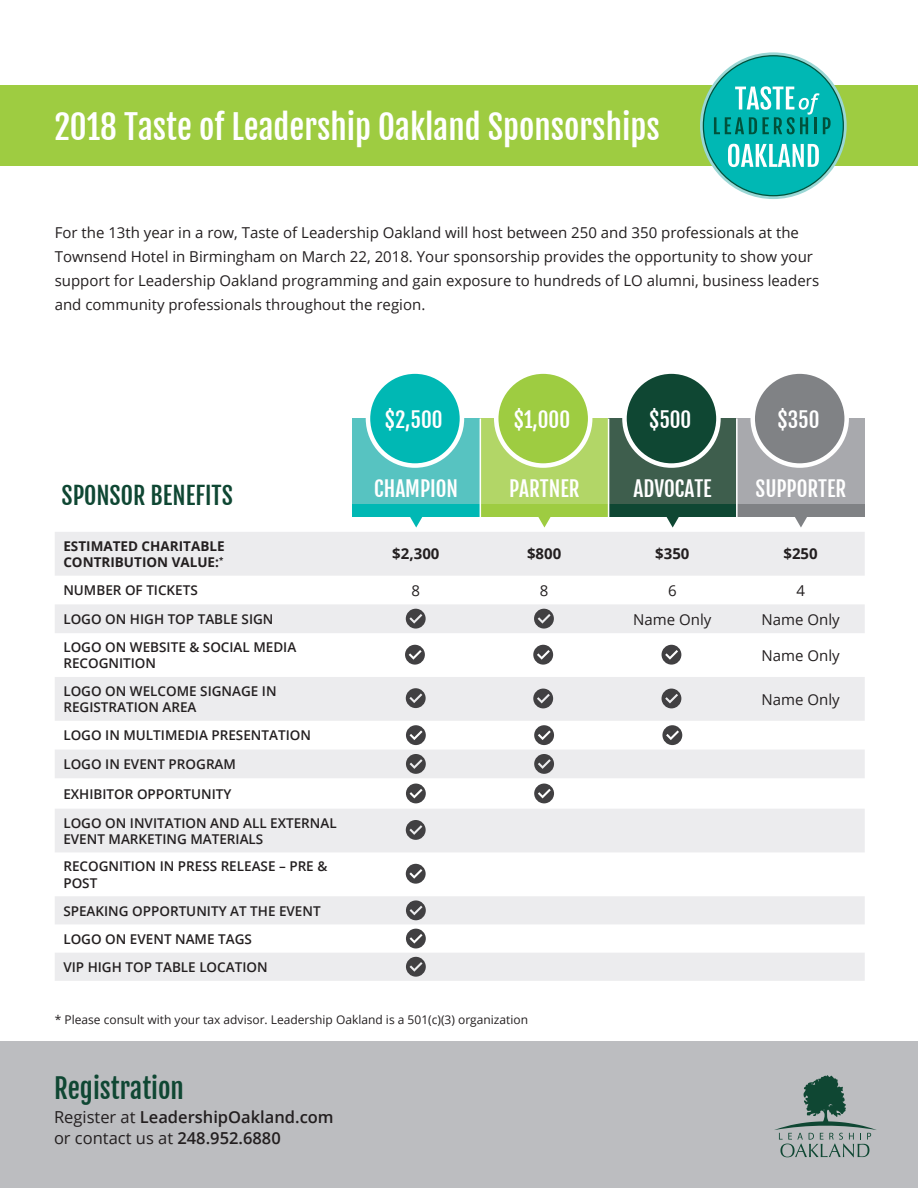
<style>
.page{position:relative;width:918px;height:1188px;background:#fff}
.page>*{position:absolute;margin:0;border:0;box-sizing:border-box;transform-origin:0 0}
.t1{font:33px "Fjalla One";color:#fff}
.t2{font:27px "Fjalla One";color:#0f4733}
.t3{font:24px "Fjalla One";color:#0f4733}
.t4{font:21px "Fjalla One";color:#fff}
.t5{font:600 16.5px/21px "Open Sans";color:#231f20}
.t6{font:15px/24px "Open Sans";color:#231f20}
.t7{font:700 15px "Open Sans";color:#231f20}
.t8{font:600 13.5px/16.2px "Open Sans";color:#231f20}
.t9{font:700 13.5px/16.2px "Open Sans";color:#231f20}
.t10{font:12px "Open Sans";color:#231f20}
.s1{font-weight:400}
</style>
<div class="page">
<div style="left:0;top:85px;width:918px;height:81px;background:#9ecc41"></div>
<svg style="left:55px;top:604px;width:810px;height:377px;fill:#ececee"></svg>
<svg style="left:406px;top:609px;width:20px;height:20px"></svg>
<svg style="left:534px;top:609px;width:20px;height:20px"></svg>
<svg style="left:405px;top:645px;width:20px;height:20px"></svg>
<svg style="left:533px;top:645px;width:20px;height:20px"></svg>
<svg style="left:662px;top:645px;width:19px;height:20px"></svg>
<svg style="left:406px;top:688px;width:20px;height:20px"></svg>
<svg style="left:533px;top:689px;width:20px;height:19px"></svg>
<svg style="left:662px;top:689px;width:19px;height:19px"></svg>
<svg style="left:406px;top:725px;width:20px;height:20px"></svg>
<svg style="left:534px;top:725px;width:20px;height:20px"></svg>
<svg style="left:662px;top:725px;width:20px;height:20px"></svg>
<svg style="left:406px;top:754px;width:20px;height:20px"></svg>
<svg style="left:534px;top:754px;width:20px;height:20px"></svg>
<svg style="left:406px;top:784px;width:20px;height:19px"></svg>
<svg style="left:534px;top:784px;width:20px;height:19px"></svg>
<svg style="left:406px;top:820px;width:20px;height:20px"></svg>
<svg style="left:406px;top:864px;width:20px;height:20px"></svg>
<svg style="left:406px;top:900px;width:20px;height:20px"></svg>
<svg style="left:406px;top:929px;width:20px;height:19px"></svg>
<svg style="left:406px;top:957px;width:20px;height:20px"></svg>
<div style="left:352px;top:419px;width:128px;height:85px;background:#57c3c1"></div>
<div style="left:480px;top:419px;width:129px;height:85px;background:#b2d667"></div>
<div style="left:609px;top:419px;width:128px;height:85px;background:#3e5e4d"></div>
<div style="left:737px;top:419px;width:128px;height:85px;background:#a8a9ad"></div>
<div style="left:368px;top:372px;width:94px;height:94px;background:#00b8b4;border-radius:50%"></div>
<div style="left:366px;top:369px;width:98px;height:99px;border:4px solid #fff;border-radius:50%"></div>
<div style="left:496px;top:372px;width:94px;height:94px;background:#9ecc41;border-radius:50%"></div>
<div style="left:494px;top:369px;width:98px;height:99px;border:4px solid #fff;border-radius:50%"></div>
<div style="left:624px;top:372px;width:94px;height:94px;background:#0f4733;border-radius:50%"></div>
<div style="left:622px;top:369px;width:99px;height:99px;border:4px solid #fff;border-radius:50%"></div>
<div style="left:753px;top:372px;width:94px;height:94px;background:#808285;border-radius:50%"></div>
<div style="left:750px;top:369px;width:99px;height:99px;border:4px solid #fff;border-radius:50%"></div>
<div style="left:352px;top:504px;width:128px;height:13px;background:#00b8b4"></div>
<div style="left:480px;top:504px;width:129px;height:13px;background:#9ecc41"></div>
<div style="left:609px;top:504px;width:128px;height:13px;background:#0f4733"></div>
<div style="left:737px;top:504px;width:128px;height:13px;background:#808285"></div>
<svg style="left:55px;top:517px;width:810px;height:59px"></svg>
<hr style="left:480px;top:419px;width:1px;height:98px;background:#fff">
<hr style="left:608px;top:419px;width:1px;height:98px;background:#fff">
<hr style="left:736px;top:419px;width:2px;height:98px;background:#fff">
<div style="left:0;top:1042px;width:918px;height:146px;background:#bcbdc0"></div>
<svg style="left:774px;top:1075px;width:103px;height:82px"></svg>
<svg style="left:700px;top:52px;width:147px;height:147px;background:#83c1b8"></svg>
<div style="left:703px;top:56px;width:140px;height:140px;background:#00b8b4;border-radius:50%"></div>
<svg style="left:714px;top:86px;width:117px;height:48px"></svg>
<svg style="left:728px;top:144px;width:91px;height:23px"></svg>
<p class="t1" style="left:54px;top:107px;width:607px">2018 Taste of Leadership Oakland Sponsorships</p>
<p class="t6" style="left:55px;top:220px;width:766px">For the 13th year in a row, Taste of Leadership Oakland will host between 250 and 350 professionals at the Townsend Hotel in Birmingham on March 22, 2018. Your sponsorship provides the opportunity to show your support for Leadership Oakland programming and gain exposure to hundreds of LO alumni, business leaders and community professionals throughout the region.</p>
<p class="t3" style="left:62px;top:481px;width:173px">SPONSOR BENEFITS</p>
<p class="t4" style="left:385px;top:407px;width:59px">$2,500</p>
<p class="t4" style="left:514px;top:407px;width:58px">$1,000</p>
<p class="t4" style="left:649px;top:407px;width:44px">$500</p>
<p class="t4" style="left:777px;top:407px;width:44px">$350</p>
<p class="t4" style="left:374px;top:476px;width:85px">CHAMPION</p>
<p class="t4" style="left:503px;top:476px;width:85px">CHAMPION</p>
<p class="t4" style="left:509px;top:476px;width:72px">PARTNER</p>
<p class="t4" style="left:634px;top:476px;width:80px">ADVOCATE</p>
<p class="t4" style="left:756px;top:476px;width:92px">SUPPORTER</p>
<p class="t9" style="left:63px;top:537px;width:163px">ESTIMATED CHARITABLE<br>CONTRIBUTION VALUE:<sup>*</sup></p>
<p class="t7" style="left:392px;top:543px;width:49px">$2,300</p>
<p class="t7" style="left:527px;top:543px;width:36px">$800</p>
<p class="t7" style="left:655px;top:543px;width:36px">$350</p>
<p class="t7" style="left:784px;top:543px;width:36px">$250</p>
<p class="t8" style="left:63px;top:582px;width:136px">NUMBER OF TICKETS</p>
<p class="t6" style="left:412px;top:578px;width:10px">8</p>
<p class="t6" style="left:540px;top:578px;width:10px">8</p>
<p class="t6" style="left:668px;top:578px;width:10px">6</p>
<p class="t6" style="left:796px;top:578px;width:10px">4</p>
<p class="t8" style="left:63px;top:611px;width:212px">LOGO ON HIGH TOP TABLE SIGN</p>
<p class="t6" style="left:633px;top:607px;width:80px">Name Only</p>
<p class="t6" style="left:762px;top:607px;width:80px">Name Only</p>
<p class="t8" style="left:63px;top:639px;width:234px">LOGO ON WEBSITE &amp; SOCIAL MEDIA<br>RECOGNITION</p>
<p class="t6" style="left:762px;top:643px;width:80px">Name Only</p>
<p class="t8" style="left:63px;top:683px;width:215px">LOGO ON WELCOME SIGNAGE IN<br>REGISTRATION AREA</p>
<p class="t6" style="left:762px;top:687px;width:80px">Name Only</p>
<p class="t8" style="left:63px;top:727px;width:249px">LOGO IN MULTIMEDIA PRESENTATION</p>
<p class="t8" style="left:63px;top:756px;width:174px">LOGO IN EVENT PROGRAM</p>
<p class="t8" style="left:63px;top:785px;width:170px">EXHIBITOR OPPORTUNITY</p>
<p class="t8" style="left:63px;top:814px;width:275px">LOGO ON INVITATION AND ALL EXTERNAL<br>EVENT MARKETING MATERIALS</p>
<p class="t8" style="left:63px;top:858px;width:265px">RECOGNITION IN PRESS RELEASE – PRE &amp;<br>POST</p>
<p class="t8" style="left:63px;top:902px;width:259px">SPEAKING OPPORTUNITY AT THE EVENT</p>
<p class="t8" style="left:63px;top:930px;width:190px">LOGO ON EVENT NAME TAGS</p>
<p class="t8" style="left:63px;top:959px;width:206px">VIP HIGH TOP TABLE LOCATION</p>
<p class="t10" style="left:55px;top:1011px;width:475px">* Please consult with your tax advisor. Leadership Oakland is a 501(c)(3) organization</p>
<p class="t2" style="left:54px;top:1072px;width:132px">Registration</p>
<p class="t5" style="left:54px;top:1107px;width:281px"><span class="s1">Register at</span> LeadershipOakland.com <span class="s1">or contact us at</span> 248.952.6880</p>
</div>
